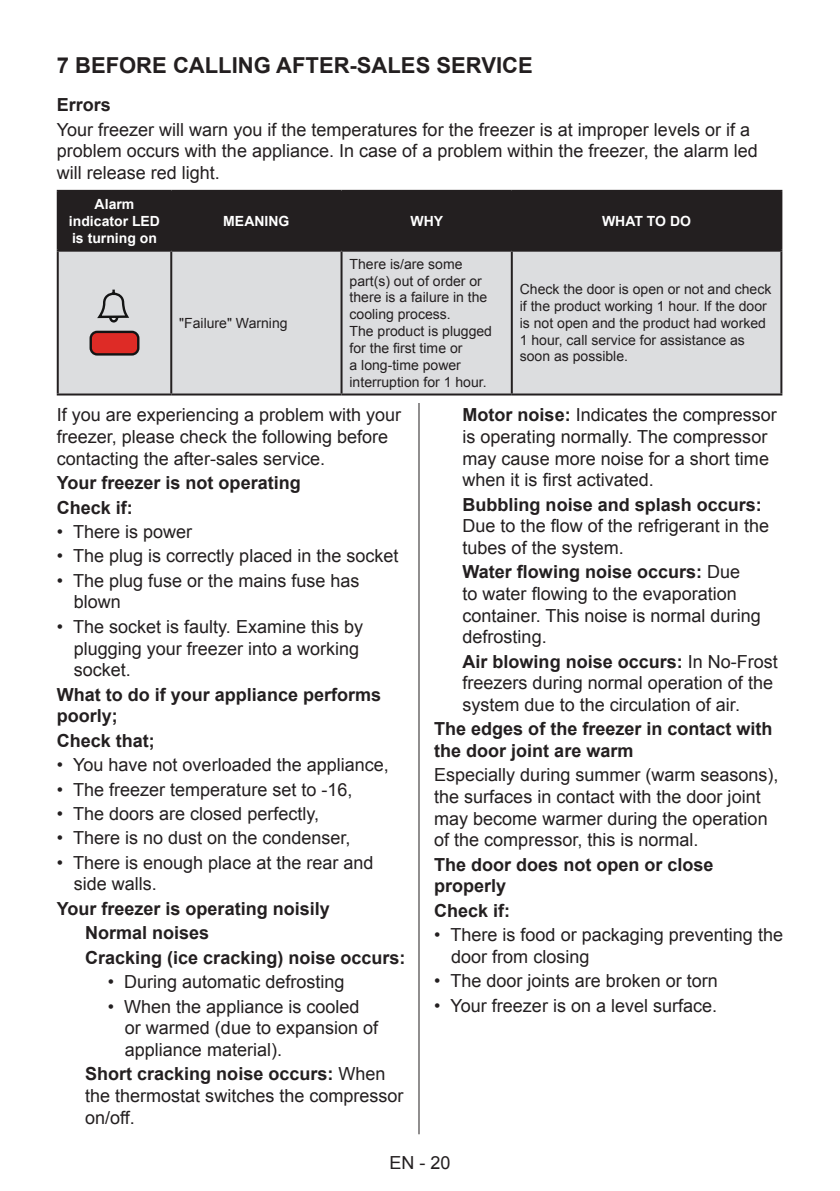
<style>
.page{position:relative;width:840px;height:1191px;background:#fff}
.page>*{position:absolute;margin:0;border:0;box-sizing:border-box;transform-origin:0 0}
.baslik_1{font:700 22px "Arial";color:#231f20}
.Paragraf_baslik{font:18px/21.6px "Arial";color:#231f20}
.Madde_noktali{font:18px/21.6px "Arial";color:#231f20}
.Paragraf_yazi{font:18px/21.6px "Arial";color:#231f20}
.Paragraf_baslik-2{font:700 18px/21.6px "Arial";color:#231f20}
.Tablo_yazi{font:14px/16.8px "Arial";color:#231f20}
.Tablo_yazi-2{font:700 14px/16.8px "Arial";color:#fff;text-align:center}
.s1{font-weight:700}
</style>
<div class="page">
<hr style="left:418px;top:57px;width:1px;height:1077px;background:#231f20">
<div style="left:57px;top:57px;width:725px;height:346px;background:#fff"></div>
<div style="left:59px;top:192px;width:721px;height:58px;background:#231f20"></div>
<div style="left:59px;top:252px;width:721px;height:141px;background:#dcdddf"></div>
<hr style="left:57px;top:190px;width:114px;height:2px;background:#231f20">
<hr style="left:57px;top:192px;width:2px;height:58px;background:#231f20">
<hr style="left:171px;top:190px;width:170px;height:2px;background:#231f20">
<hr style="left:170px;top:192px;width:2px;height:58px;background:#231f20">
<hr style="left:341px;top:190px;width:170px;height:2px;background:#231f20">
<hr style="left:340px;top:192px;width:2px;height:58px;background:#231f20">
<hr style="left:511px;top:190px;width:271px;height:2px;background:#231f20">
<hr style="left:510px;top:192px;width:2px;height:58px;background:#231f20">
<hr style="left:780px;top:192px;width:2px;height:58px;background:#231f20">
<hr style="left:57px;top:250px;width:114px;height:2px;background:#231f20">
<hr style="left:57px;top:252px;width:2px;height:141px;background:#231f20">
<hr style="left:171px;top:250px;width:170px;height:2px;background:#231f20">
<hr style="left:170px;top:252px;width:2px;height:141px;background:#231f20">
<hr style="left:341px;top:250px;width:170px;height:2px;background:#231f20">
<hr style="left:340px;top:252px;width:2px;height:141px;background:#231f20">
<hr style="left:511px;top:250px;width:271px;height:2px;background:#231f20">
<hr style="left:510px;top:252px;width:2px;height:141px;background:#231f20">
<hr style="left:780px;top:252px;width:2px;height:141px;background:#231f20">
<hr style="left:57px;top:393px;width:114px;height:2px;background:#231f20">
<hr style="left:171px;top:393px;width:170px;height:2px;background:#231f20">
<hr style="left:341px;top:393px;width:170px;height:2px;background:#231f20">
<hr style="left:511px;top:393px;width:271px;height:2px;background:#231f20">
<svg style="left:95px;top:287px;width:35px;height:36px"></svg>
<div style="left:91px;top:332px;width:47px;height:22px;background:#de2b26;border-radius:6px"></div>
<div style="left:89px;top:331px;width:50px;height:24px;border:2px solid #141414;border-radius:6px"></div>
<p class="baslik_1" style="left:57px;top:50px;width:477px">7 BEFORE CALLING AFTER-SALES SERVICE</p>
<p class="Paragraf_baslik-2" style="left:57px;top:95px;width:56px">Errors</p>
<p class="Paragraf_yazi" style="left:57px;top:119px;width:702px">Your freezer will warn you if the temperatures for the freezer is at improper levels or if a problem occurs with the appliance. In case of a problem within the freezer, the alarm led will release red light.</p>
<p class="Tablo_yazi-2" style="left:69px;top:196px;width:93px">Alarm indicator LED is turning on</p>
<p class="Tablo_yazi-2" style="left:223px;top:213px;width:68px">MEANING</p>
<p class="Tablo_yazi-2" style="left:410px;top:213px;width:34px">WHY</p>
<p class="Tablo_yazi-2" style="left:601px;top:213px;width:90px">WHAT TO DO</p>
<p class="Tablo_yazi" style="left:179px;top:314px;width:110px">"Failure" Warning</p>
<p class="Tablo_yazi" style="left:349px;top:255px;width:139px">There is/are some part(s) out of order or there is a failure in the cooling process.</p>
<p class="Tablo_yazi" style="left:349px;top:323px;width:144px">The product is plugged for the first time or<br>a long-time power interruption for 1 hour.</p>
<p class="Tablo_yazi" style="left:519px;top:281px;width:253px">Check the door is open or not and check if the product working 1 hour. If the door is not open and the product had worked 1 hour, call service for assistance as soon as possible.</p>
<p class="Paragraf_baslik" style="left:57px;top:404px;width:346px">If you are experiencing a problem with your freezer, please check the following before contacting the after-sales service.</p>
<p class="Paragraf_baslik-2" style="left:57px;top:472px;width:245px">Your freezer is not operating</p>
<p class="Paragraf_baslik-2" style="left:57px;top:497px;width:78px">Check if:</p>
<p class="Madde_noktali" style="left:57px;top:521px;width:137px">• There is power</p>
<p class="Madde_noktali" style="left:57px;top:545px;width:343px">• The plug is correctly placed in the socket</p>
<p class="Madde_noktali" style="left:74px;top:569px;width:287px;text-indent:-17px">• The plug fuse or the mains fuse has blown</p>
<p class="Madde_noktali" style="left:74px;top:615px;width:291px;text-indent:-17px">• The socket is faulty. Examine this by plugging your freezer into a working socket.</p>
<p class="Paragraf_baslik-2" style="left:57px;top:684px;width:326px">What to do if your appliance performs poorly;</p>
<p class="Paragraf_baslik-2" style="left:57px;top:730px;width:100px">Check that;</p>
<p class="Madde_noktali" style="left:57px;top:754px;width:333px">• You have not overloaded the appliance,</p>
<p class="Madde_noktali" style="left:57px;top:778px;width:297px">• The freezer temperature set to -16,</p>
<p class="Madde_noktali" style="left:57px;top:802px;width:264px">• The doors are closed perfectly,</p>
<p class="Madde_noktali" style="left:57px;top:827px;width:295px">• There is no dust on the condenser,</p>
<p class="Madde_noktali" style="left:74px;top:851px;width:301px;text-indent:-17px">• There is enough place at the rear and side walls.</p>
<p class="Paragraf_baslik-2" style="left:57px;top:898px;width:274px">Your freezer is operating noisily</p>
<p class="Paragraf_baslik-2" style="left:85px;top:923px;width:126px">Normal noises</p>
<p class="Paragraf_baslik-2" style="left:85px;top:947px;width:322px">Cracking (ice cracking) noise occurs:</p>
<p class="Madde_noktali" style="left:108px;top:971px;width:238px">• During automatic defrosting</p>
<p class="Madde_noktali" style="left:125px;top:995px;width:255px;text-indent:-17px">• When the appliance is cooled or warmed (due to expansion of appliance material).</p>
<p class="Paragraf_baslik" style="left:85px;top:1063px;width:320px"><span class="s1">Short cracking noise occurs:</span> When the thermostat switches the compressor on/off.</p>
<p class="Paragraf_baslik" style="left:462px;top:404px;width:316px"><span class="s1">Motor noise:</span> Indicates the compressor is operating normally. The compressor may cause more noise for a short time when it is first activated.</p>
<p class="Paragraf_baslik" style="left:462px;top:493px;width:308px"><span class="s1">Bubbling noise and splash occurs:<br></span>Due to the flow of the refrigerant in the tubes of the system.</p>
<p class="Paragraf_baslik" style="left:462px;top:561px;width:299px"><span class="s1">Water flowing noise occurs:</span> Due<br>to water flowing to the evaporation container. This noise is normal during defrosting.</p>
<p class="Paragraf_baslik" style="left:462px;top:650px;width:317px"><span class="s1">Air blowing noise occurs:</span> In No-Frost freezers during normal operation of the system due to the circulation of air.</p>
<p class="Paragraf_baslik-2" style="left:434px;top:719px;width:340px">The edges of the freezer in contact with the door joint are warm</p>
<p class="Paragraf_yazi" style="left:434px;top:764px;width:346px">Especially during summer (warm seasons), the surfaces in contact with the door joint may become warmer during the operation of the compressor, this is normal.</p>
<p class="Paragraf_baslik-2" style="left:434px;top:854px;width:281px">The door does not open or close properly</p>
<p class="Paragraf_baslik-2" style="left:434px;top:900px;width:78px">Check if:</p>
<p class="Madde_noktali" style="left:451px;top:924px;width:333px;text-indent:-17px">• There is food or packaging preventing the door from closing</p>
<p class="Madde_noktali" style="left:434px;top:970px;width:285px">• The door joints are broken or torn</p>
<p class="Madde_noktali" style="left:434px;top:994px;width:284px">• Your freezer is on a level surface.</p>
<p class="Paragraf_yazi" style="left:389px;top:1152px;width:63px">EN - 20</p>
</div>
